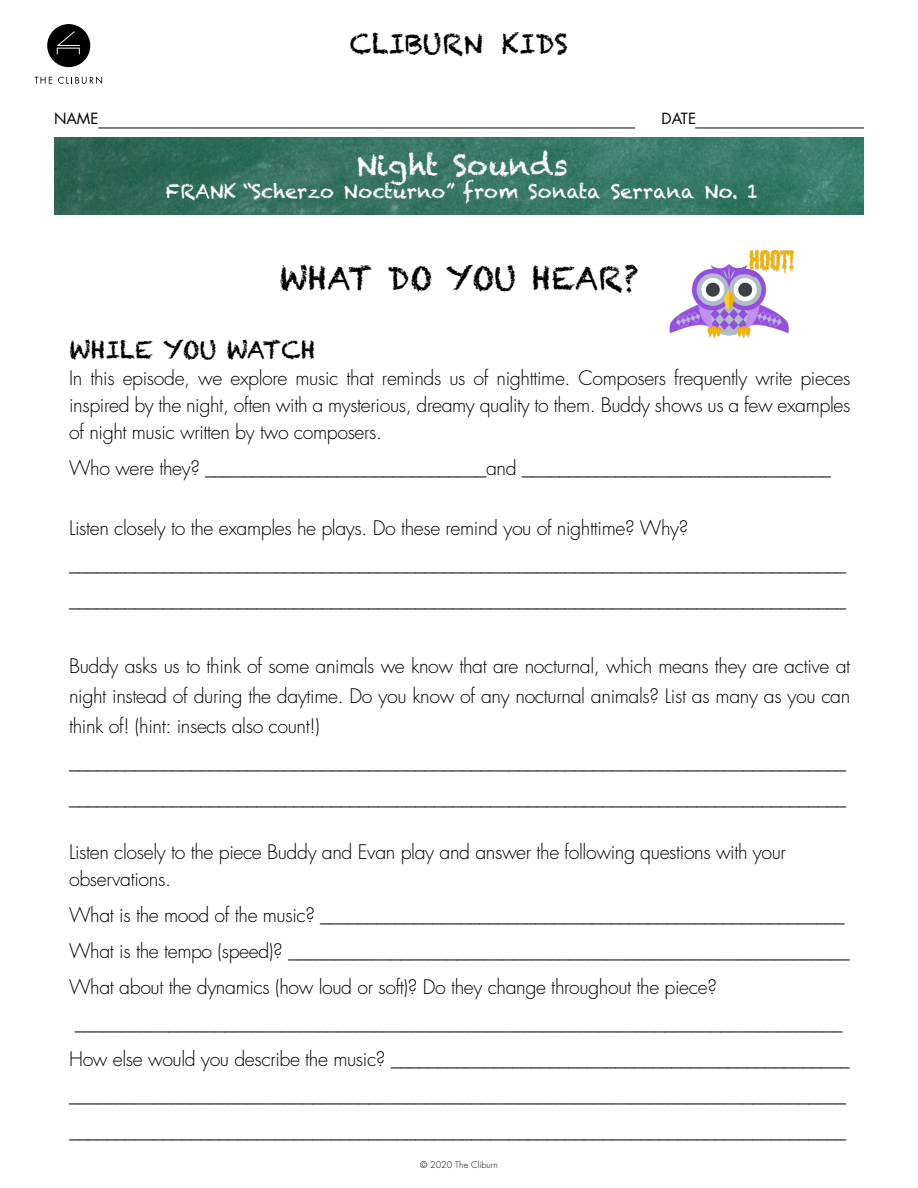
<style>
.page{position:relative;width:918px;height:1188px;background:#fff}
.page>*{position:absolute;margin:0;border:0;box-sizing:border-box;transform-origin:0 0}
.t1{font:31.5px "Chalkduster";color:#000}
.t2{font:28.8px "Chalkduster";color:#fff}
.t3{font:27px "Chalkduster";color:#000}
.t4{font:24px "Chalkduster";color:#000}
.t5{font:300 19.5px/36px "Futura";letter-spacing:-.02em;color:#000}
.t6{font:19.5px "Chalkduster";color:#fff}
.t7{font:15px "Futura";color:#000}
.t8{font:300 9px "Futura";color:#000}
</style>
<div class="page">
<img style="left:54px;top:137px;width:810px;height:77px">
<svg style="left:47px;top:24px;width:43px;height:43px"></svg>
<svg style="left:35px;top:77px;width:17px;height:7px"></svg>
<svg style="left:58px;top:77px;width:44px;height:7px"></svg>
<hr style="left:98px;top:128px;width:537px;height:1px;background:#000">
<hr style="left:695px;top:128px;width:169px;height:1px;background:#000">
<img style="left:669px;top:264px;width:120px;height:75px">
<img style="left:735px;top:249px;width:59px;height:28px">
<h3 class="t3" style="left:350px;top:28px;width:220px">CLIBURN KIDS</h3>
<p class="t7" style="left:54px;top:109px;width:46px">NAME</p>
<p class="t7" style="left:662px;top:109px;width:36px">DATE</p>
<h2 class="t2" style="left:356px;top:148px;width:213px">Night Sounds</h2>
<p class="t6" style="left:166px;top:180px;width:594px">FRANK “Scherzo Nocturno” from Sonata Serrana No. 1</p>
<h1 class="t1" style="left:279px;top:259px;width:361px">WHAT DO YOU HEAR?</h1>
<p class="t4" style="left:69px;top:336px;width:248px">WHILE YOU WATCH</p>
<p class="t5" style="left:69px;top:365px;width:783px;line-height:27px;text-align:justify">In this episode, we explore music that reminds us of nighttime. Composers frequently write pieces inspired by the night, often with a mysterious, dreamy quality to them. Buddy shows us a few examples of night music written by two composers.</p>
<p class="t5" style="left:69px;top:451px;width:764px">Who were they? ______________________________and _________________________________</p>
<p class="t5" style="left:69px;top:511px;width:779px">Listen closely to the examples he plays. Do these remind you of nighttime? Why? ___________________________________________________________________________________ ___________________________________________________________________________________</p>
<p class="t5" style="left:69px;top:652px;width:783px;line-height:30px;text-align:justify">Buddy asks us to think of some animals we know that are nocturnal, which means they are active at night instead of during the daytime. Do you know of any nocturnal animals? List as many as you can think of! (hint: insects also count!)</p>
<p class="t5" style="left:69px;top:745px;width:779px">___________________________________________________________________________________ ___________________________________________________________________________________</p>
<p class="t5" style="left:69px;top:839px;width:718px;line-height:27px">Listen closely to the piece Buddy and Evan play and answer the following questions with your observations.</p>
<p class="t5" style="left:69px;top:898px;width:782px">What is the mood of the music? ________________________________________________________ What is the tempo (speed)? ____________________________________________________________ What about the dynamics (how loud or soft)? Do they change throughout the piece? __________________________________________________________________________________ How else would you describe the music? _________________________________________________ ___________________________________________________________________________________ ___________________________________________________________________________________</p>
<p class="t8" style="left:420px;top:1159px;width:79px">© 2020 The Cliburn</p>
</div>
